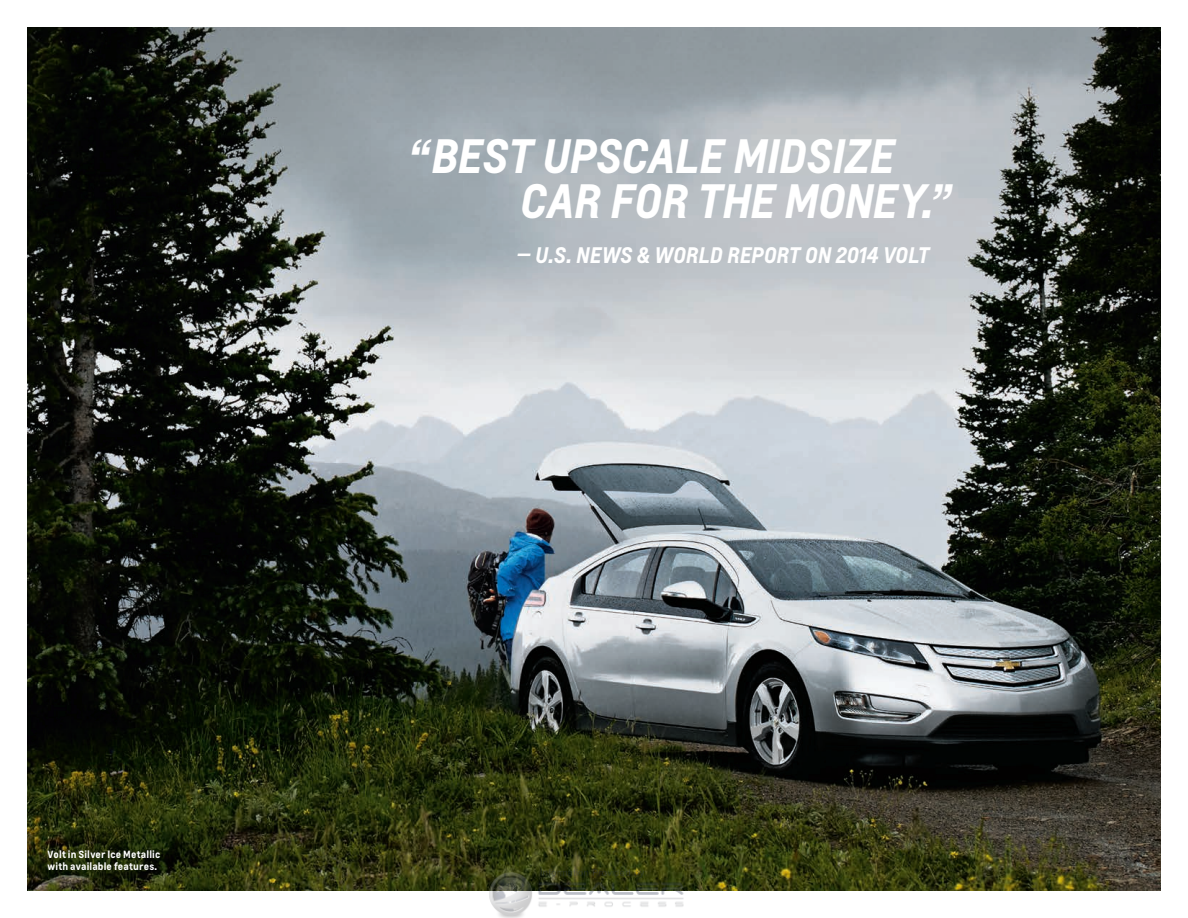
<style>
.page{position:relative;width:1188px;height:918px;background:#fff}
.page>*{position:absolute;margin:0;border:0;box-sizing:border-box;transform-origin:0 0}
.t1{font:italic 700 45px/45px "Louis";letter-spacing:-.02em;color:#fff}
.t2{font:italic 700 21px "Louis";letter-spacing:-.01em;color:#fff}
.t3{font:700 9.75px/12px "Louis";letter-spacing:.015em;color:#fff}
</style>
<div class="page">
<img style="left:27px;top:27px;width:1134px;height:864px">
<img style="left:475px;top:820px;width:238px;height:98px">
<p class="t3" style="left:48px;top:848px;width:114px">Volt in Silver Ice Metallic with available features.</p>
<h1 class="t1" style="left:519px;top:133px;width:432px;text-indent:-111px">“BEST UPSCALE MIDSIZE<br>CAR FOR THE MONEY.”</h1>
<h2 class="t2" style="left:516px;top:241px;width:379px">— U.S. NEWS &amp; WORLD REPORT ON 2014 VOLT</h2>
</div>
